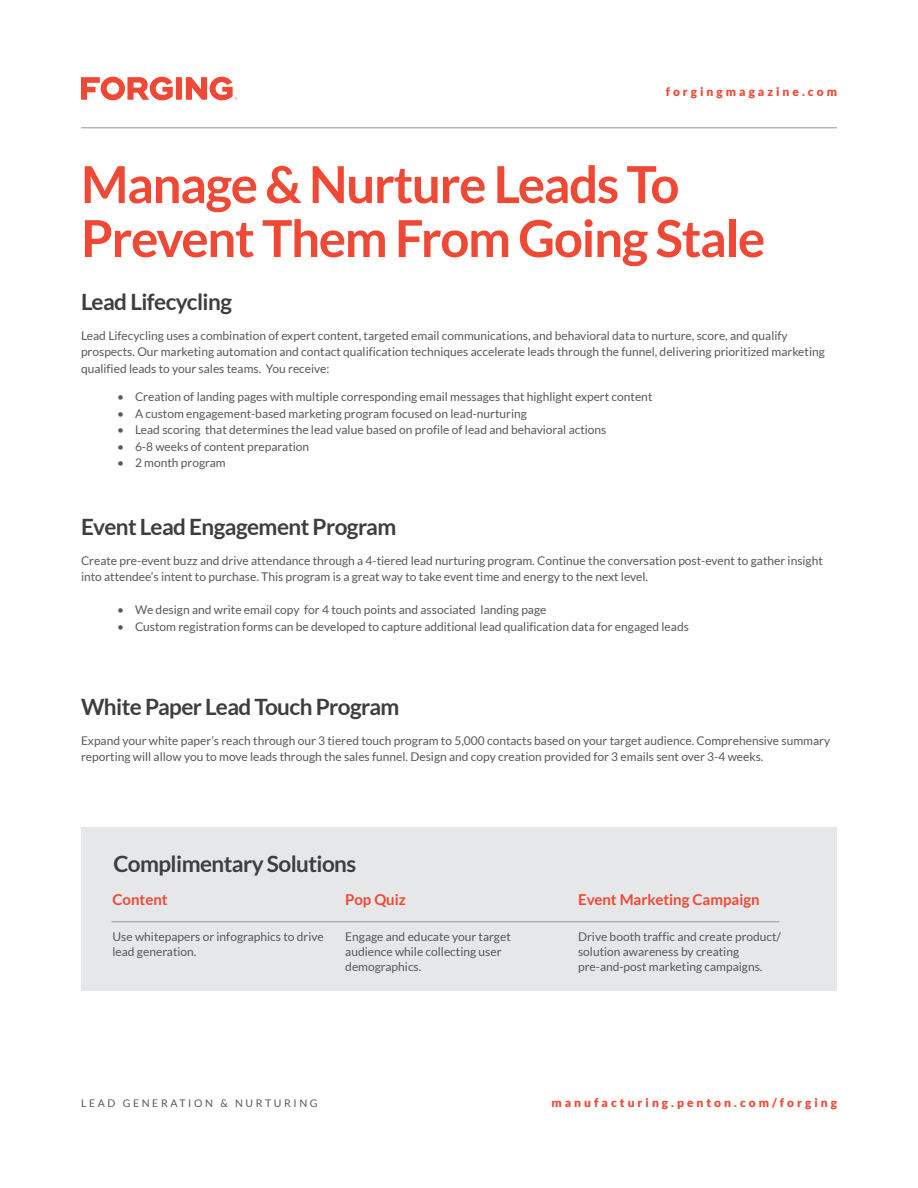
<style>
.page{position:relative;width:918px;height:1188px;background:#fff}
.page>*{position:absolute;margin:0;border:0;box-sizing:border-box;transform-origin:0 0}
.Marketing_Headline{font:700 51px/54px "Lato";letter-spacing:-.025em;color:#ef4835}
.Heading_ONe{font:700 22.5px "Lato";letter-spacing:-.025em;color:#3e3e3f}
.Paragraph_Style{font:700 15px "Lato";color:#ef4835}
.Paragraph_Style-2{font:12px/15px "Lato";color:#57585a}
.t1{font:900 12px "Lato";letter-spacing:.25em;color:#ef4835}
.t2{font:10.5px "Lato";letter-spacing:.25em;color:#57585a}
</style>
<div class="page">
<hr style="left:81px;top:127px;width:756px;height:1px;background:#939598">
<svg style="left:81px;top:77px;width:156px;height:23px"></svg>
<div style="left:81px;top:828px;width:756px;height:163px;background:#e6e7e9"></div>
<hr style="left:112px;top:922px;width:667px;height:1px;background:#939598">
<p class="t1" style="left:666px;top:85px;width:173px">forgingmagazine.com</p>
<p class="Marketing_Headline" style="left:81px;top:157px;width:686px">Manage &amp; Nurture Leads To<br>Prevent Them From Going Stale</p>
<p class="Heading_ONe" style="left:81px;top:288px;width:153px">Lead Lifecycling</p>
<p class="Paragraph_Style-2" style="left:81px;top:327px;width:745px;line-height:16.5px">Lead Lifecycling uses a combination of expert content, targeted email communications, and behavioral data to nurture, score, and qualify prospects. Our marketing automation and contact qualification techniques accelerate leads through the funnel, delivering prioritized marketing qualified leads to your sales teams. You receive:</p>
<p class="Paragraph_Style-2" style="left:117px;top:389px;width:537px">• Creation of landing pages with multiple corresponding email messages that highlight expert content</p>
<p class="Paragraph_Style-2" style="left:117px;top:406px;width:411px">• A custom engagement-based marketing program focused on lead-nurturing</p>
<p class="Paragraph_Style-2" style="left:117px;top:422px;width:491px">• Lead scoring that determines the lead value based on profile of lead and behavioral actions</p>
<p class="Paragraph_Style-2" style="left:117px;top:439px;width:194px">• 6-8 weeks of content preparation</p>
<p class="Paragraph_Style-2" style="left:117px;top:455px;width:110px">• 2 month program</p>
<p class="Heading_ONe" style="left:81px;top:513px;width:317px">Event Lead Engagement Program</p>
<p class="Paragraph_Style-2" style="left:81px;top:552px;width:743px;line-height:16.5px">Create pre-event buzz and drive attendance through a 4-tiered lead nurturing program. Continue the conversation post-event to gather insight into attendee’s intent to purchase. This program is a great way to take event time and energy to the next level.</p>
<p class="Paragraph_Style-2" style="left:117px;top:602px;width:431px">• We design and write email copy for 4 touch points and associated landing page</p>
<p class="Paragraph_Style-2" style="left:117px;top:619px;width:573px">• Custom registration forms can be developed to capture additional lead qualification data for engaged leads</p>
<p class="Heading_ONe" style="left:81px;top:693px;width:320px">White Paper Lead Touch Program</p>
<p class="Paragraph_Style-2" style="left:81px;top:732px;width:751px;line-height:16.5px">Expand your white paper’s reach through our 3 tiered touch program to 5,000 contacts based on your target audience. Comprehensive summary reporting will allow you to move leads through the sales funnel. Design and copy creation provided for 3 emails sent over 3-4 weeks.</p>
<p class="Heading_ONe" style="left:113px;top:851px;width:244px">Complimentary Solutions</p>
<p class="Paragraph_Style" style="left:112px;top:891px;width:57px">Content</p>
<p class="Paragraph_Style-2" style="left:112px;top:929px;width:213px">Use whitepapers or infographics to drive lead generation.</p>
<p class="Paragraph_Style" style="left:345px;top:891px;width:62px">Pop Quiz</p>
<p class="Paragraph_Style-2" style="left:345px;top:929px;width:167px">Engage and educate your target audience while collecting user demographics.</p>
<p class="Paragraph_Style" style="left:578px;top:891px;width:183px">Event Marketing Campaign</p>
<p class="Paragraph_Style-2" style="left:578px;top:929px;width:205px">Drive booth traffic and create product/ solution awareness by creating pre-and-post marketing campaigns.</p>
<p class="t2" style="left:81px;top:1097px;width:238px">LEAD GENERATION &amp; NURTURING</p>
<p class="t1" style="left:552px;top:1095px;width:287px">manufacturing.penton.com/forging</p>
</div>
